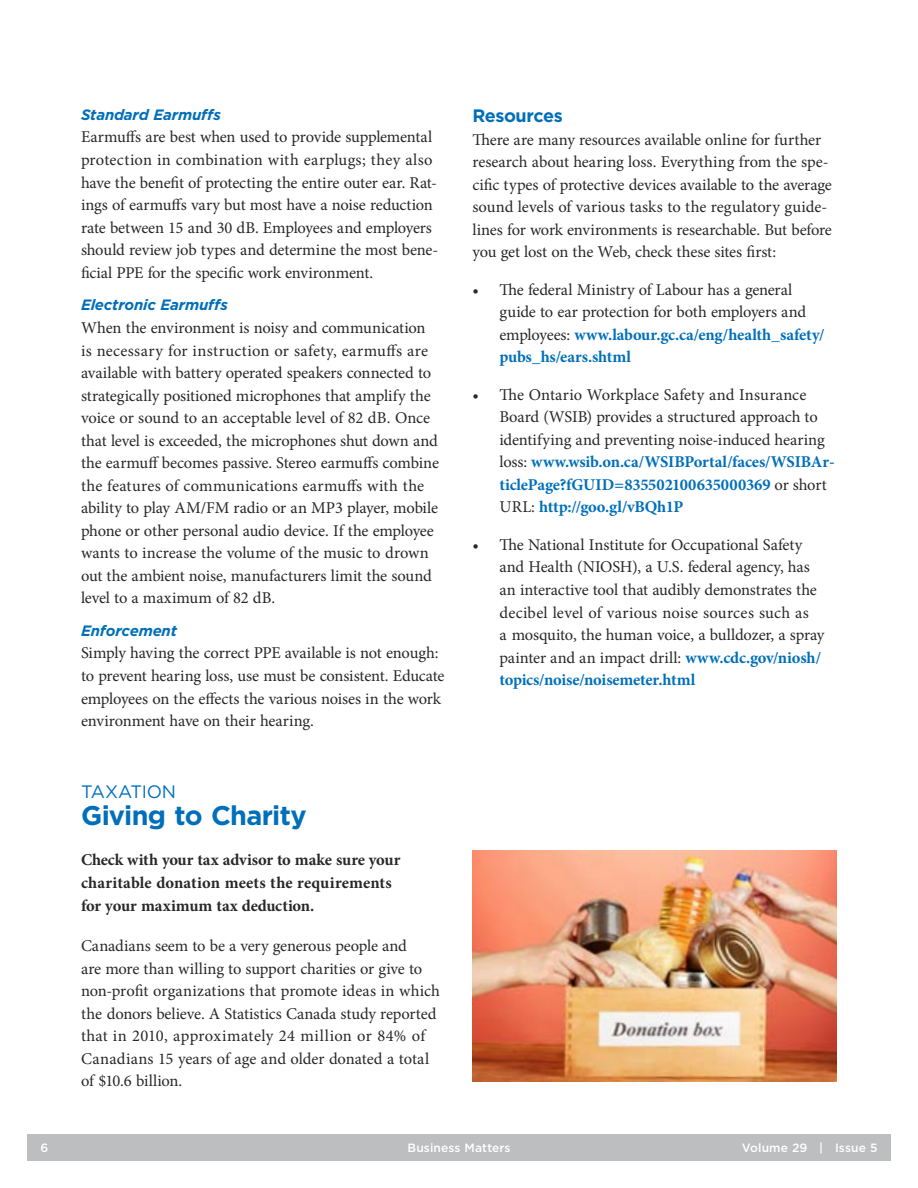
<style>
.page{position:relative;width:918px;height:1188px;background:#fff}
.page>*{position:absolute;margin:0;border:0;box-sizing:border-box;transform-origin:0 0}
.t1{font:700 27px "Gotham";letter-spacing:-.025em;color:#006fba}
.t2{font:700 18px "Gotham";letter-spacing:-.025em;color:#006fba}
.t3{font:18px "Gotham";letter-spacing:-.015em;color:#006fba}
.t4{font:16.5px/22.5px "Minion Pro";letter-spacing:-.005em;color:#292829}
.t5{font:700 16.5px/22.5px "Minion Pro";color:#292829}
.t6{font:italic 700 15px "Gotham";letter-spacing:-.01em;color:#006fba}
.t7{font:500 12px "Gotham";letter-spacing:.01em;color:#fff}
.s1{font-weight:700;color:#006fba}
</style>
<div class="page">
<div style="left:27px;top:1134px;width:864px;height:27px;background:#bcbec0"></div>
<img style="left:472px;top:850px;width:365px;height:232px">
<p class="t6" style="left:81px;top:105px;width:141px">Standard Earmuffs</p>
<p class="t4" style="left:81px;top:126px;width:359px">Earmuffs are best when used to provide supplemental protection in combination with earplugs; they also have the benefit of protecting the entire outer ear. Rat&shy;ings of earmuffs vary but most have a noise reduction rate between 15 and 30 dB. Employees and employers should review job types and determine the most bene&shy;ficial PPE for the specific work environment.</p>
<p class="t6" style="left:81px;top:295px;width:148px">Electronic Earmuffs</p>
<p class="t4" style="left:81px;top:317px;width:360px">When the environment is noisy and communication is necessary for instruction or safety, earmuffs are available with battery operated speakers connected to strategically positioned microphones that amplify the voice or sound to an acceptable level of 82 dB. Once that level is exceeded, the microphones shut down and the earmuff becomes passive. Stereo earmuffs combine the features of communications earmuffs with the ability to play AM/FM radio or an MP3 player, mobile phone or other personal audio device. If the employee wants to increase the volume of the music to drown out the ambient noise, manufacturers limit the sound level to a maximum of 82 dB.</p>
<p class="t6" style="left:81px;top:621px;width:97px">Enforcement</p>
<p class="t4" style="left:81px;top:642px;width:365px">Simply having the correct PPE available is not enough: to prevent hearing loss, use must be consistent. Educate employees on the effects the various noises in the work environment have on their hearing.</p>
<p class="t3" style="left:81px;top:780px;width:97px">TAXATION</p>
<h1 class="t1" style="left:81px;top:798px;width:227px">Giving to Charity</h1>
<p class="t5" style="left:81px;top:849px;width:321px">Check with your tax advisor to make sure your charitable donation meets the requirements for your maximum tax deduction.</p>
<p class="t4" style="left:81px;top:935px;width:361px">Canadians seem to be a very generous people and<br>are more than willing to support charities or give to non-profit organizations that promote ideas in which the donors believe. A Statistics Canada study reported that in 2010, approximately 24 million or 84% of Canadians 15 years of age and older donated a total of $10.6 billion.</p>
<p class="t2" style="left:472px;top:104px;width:92px">Resources</p>
<p class="t4" style="left:472px;top:128px;width:361px">There are many resources available online for further research about hearing loss. Everything from the spe&shy;cific types of protective devices available to the average sound levels of various tasks to the regulatory guide&shy;lines for work environments is researchable. But before you get lost on the Web, check these sites first:</p>
<p class="t4" style="left:499px;top:278px;width:327px;text-indent:-27px">• The federal Ministry of Labour has a general guide to ear protection for both employers and employees: <span class="s1">www.labour.gc.ca/eng/health_safety/ pubs_hs/ears.shtml</span></p>
<p class="t4" style="left:499px;top:384px;width:337px;text-indent:-27px">• The Ontario Workplace Safety and Insurance Board (WSIB) provides a structured approach to identifying and preventing noise-induced hearing loss: <span class="s1">www.wsib.on.ca/WSIBPortal/faces/WSIBAr&shy;ticlePage?fGUID=835502100635000369</span> or short URL: <span class="s1">http://goo.gl/vBQh1P</span></p>
<p class="t4" style="left:499px;top:534px;width:327px;text-indent:-27px">• The National Institute for Occupational Safety and Health (NIOSH), a U.S. federal agency, has an interactive tool that audibly demonstrates the decibel level of various noise sources such as<br>a mosquito, the human voice, a bulldozer, a spray painter and an impact drill: <span class="s1">www.cdc.gov/niosh/ topics/noise/noisemeter.html</span></p>
<p class="t7" style="left:40px;top:1140px;width:9px">6</p>
<p class="t7" style="left:407px;top:1140px;width:105px">Business Matters</p>
<p class="t7" style="left:742px;top:1140px;width:137px">Volume 29 | Issue 5</p>
</div>
